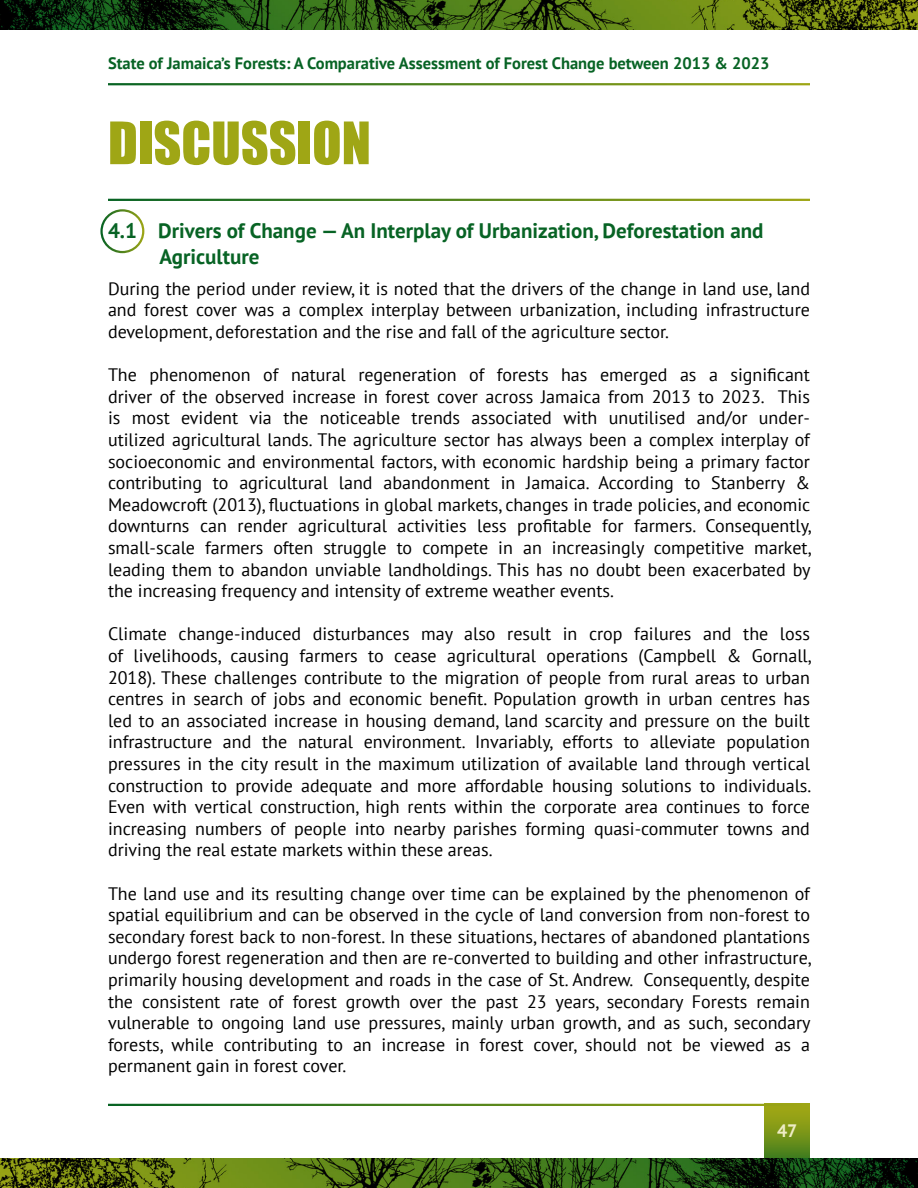
<style>
.page{position:relative;width:918px;height:1188px;background:#fff}
.page>*{position:absolute;margin:0;border:0;box-sizing:border-box;transform-origin:0 0}
.Chapter_Title{font:54px "Impact";color:#9fa615}
._1_1{font:700 21px "PT Sans";color:#076324}
.Body_Text{font:18px/21.6px "PT Sans";color:#000;text-align:justify}
.t1{font:700 18px "PT Sans";color:#efedc6}
.t2{font:700 16.5px "PT Sans";color:#076324}
</style>
<div class="page">
<svg style="left:764px;top:1106px;width:46px;height:53px;background:#759218"></svg>
<img style="left:0;top:0;width:918px;height:29px">
<img style="left:0;top:1159px;width:918px;height:29px">
<div style="left:100px;top:209px;width:44px;height:44px;border:2px solid #fff;border-radius:50%"></div>
<p class="t2" style="left:108px;top:52px;width:663px">State of Jamaica’s Forests: A Comparative Assessment of Forest Change between 2013 &amp; 2023</p>
<p class="Chapter_Title" style="left:108px;top:101px;width:264px">DISCUSSION</p>
<p class="_1_1" style="left:108px;top:217px;width:657px">4.1 Drivers of Change — An Interplay of Urbanization, Deforestation and</p>
<p class="_1_1" style="left:160px;top:243px;width:101px">Agriculture</p>
<p class="Body_Text" style="left:108px;top:277px;width:704px">During the period under review, it is noted that the drivers of the change in land use, land and forest cover was a complex interplay between urbanization, including infrastructure development, deforestation and the rise and fall of the agriculture sector.</p>
<p class="Body_Text" style="left:108px;top:364px;width:705px">The phenomenon of natural regeneration of forests has emerged as a significant driver of the observed increase in forest cover across Jamaica from 2013 to 2023. This is most evident via the noticeable trends associated with unutilised and/or under&shy;utilized agricultural lands. The agriculture sector has always been a complex interplay of socioeconomic and environmental factors, with economic hardship being a primary factor contributing to agricultural land abandonment in Jamaica. According to Stanberry &amp; Meadowcroft (2013), fluctuations in global markets, changes in trade policies, and economic downturns can render agricultural activities less profitable for farmers. Consequently, small-scale farmers often struggle to compete in an increasingly competitive market, leading them to abandon unviable landholdings. This has no doubt been exacerbated by the increasing frequency and intensity of extreme weather events.</p>
<p class="Body_Text" style="left:108px;top:623px;width:705px">Climate change-induced disturbances may also result in crop failures and the loss of livelihoods, causing farmers to cease agricultural operations (Campbell &amp; Gornall, 2018). These challenges contribute to the migration of people from rural areas to urban centres in search of jobs and economic benefit. Population growth in urban centres has led to an associated increase in housing demand, land scarcity and pressure on the built infrastructure and the natural environment. Invariably, efforts to alleviate population pressures in the city result in the maximum utilization of available land through vertical construction to provide adequate and more affordable housing solutions to individuals.<br>Even with vertical construction, high rents within the corporate area continues to force increasing numbers of people into nearby parishes forming quasi-commuter towns and driving the real estate markets within these areas.</p>
<p class="Body_Text" style="left:108px;top:882px;width:705px">The land use and its resulting change over time can be explained by the phenomenon of spatial equilibrium and can be observed in the cycle of land conversion from non-forest to secondary forest back to non-forest. In these situations, hectares of abandoned plantations undergo forest regeneration and then are re-converted to building and other infrastructure, primarily housing development and roads in the case of St. Andrew. Consequently, despite the consistent rate of forest growth over the past 23 years, secondary Forests remain vulnerable to ongoing land use pressures, mainly urban growth, and as such, secondary forests, while contributing to an increase in forest cover, should not be viewed as a permanent gain in forest cover.</p>
<p class="t1" style="left:777px;top:1119px;width:22px">47</p>
</div>
